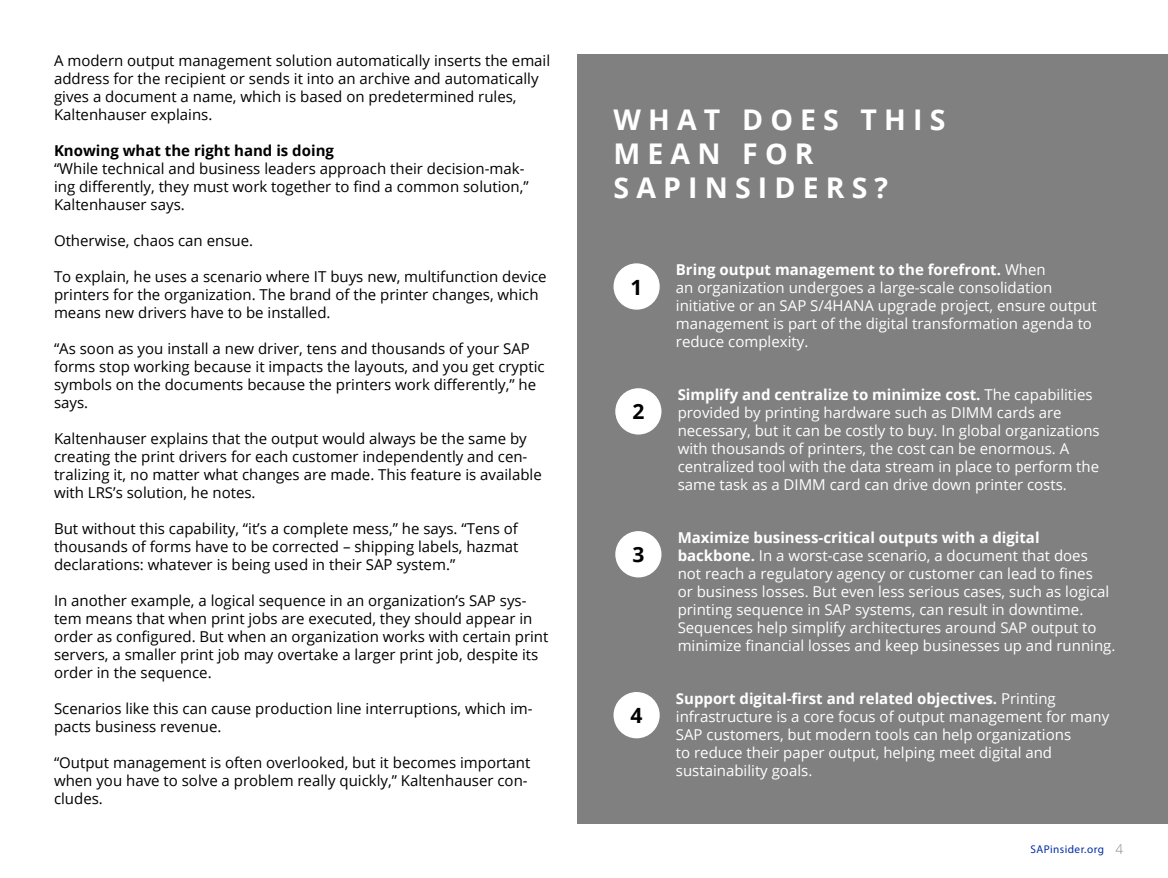
<style>
.page{position:relative;width:1168px;height:878px;background:#fff}
.page>*{position:absolute;margin:0;border:0;box-sizing:border-box;transform-origin:0 0}
.t1{font:700 28.5px/34.2px "Open Sans";letter-spacing:.25em;color:#fff}
.t2{font:700 21px "Open Sans";color:#000}
.t3{font:15px/18px "Open Sans";color:#000}
.t4{font:15px/18px "Open Sans";color:#fff}
.t5{font:700 15px "Open Sans";color:#000}
.t6{font:11.25px "Myriad Pro";letter-spacing:.04em;color:#002ea6}
.s1{font-weight:700}
.s2{font-family:"Open Sans";font-weight:300;font-size:13.5px;color:#808285}
</style>
<div class="page">
<div style="left:577px;top:54px;width:591px;height:770px;background:#808080"></div>
<div style="left:614px;top:264px;width:45px;height:45px;background:#fff;border-radius:50%"></div>
<div style="left:613px;top:263px;width:47px;height:47px;border:2px solid #fff;border-radius:50%"></div>
<div style="left:616px;top:389px;width:45px;height:45px;background:#fff;border-radius:50%"></div>
<div style="left:615px;top:388px;width:46px;height:46px;border:2px solid #fff;border-radius:50%"></div>
<div style="left:616px;top:532px;width:45px;height:44px;background:#fff;border-radius:50%"></div>
<div style="left:615px;top:531px;width:46px;height:46px;border:2px solid #fff;border-radius:50%"></div>
<div style="left:614px;top:692px;width:45px;height:45px;background:#fff;border-radius:50%"></div>
<div style="left:613px;top:692px;width:47px;height:46px;border:2px solid #fff;border-radius:50%"></div>
<p class="t3" style="left:54px;top:51px;width:498px">A modern output management solution automatically inserts the email address for the recipient or sends it into an archive and automatically gives a document a name, which is based on predetermined rules, Kaltenhauser explains.</p>
<p class="t5" style="left:54px;top:139px;width:281px">Knowing what the right hand is doing</p>
<p class="t3" style="left:54px;top:159px;width:476px">“While technical and business leaders approach their decision-mak&shy;ing differently, they must work together to find a common solution,”<br>Kaltenhauser says.</p>
<p class="t3" style="left:54px;top:231px;width:201px">Otherwise, chaos can ensue.</p>
<p class="t3" style="left:54px;top:267px;width:494px">To explain, he uses a scenario where IT buys new, multifunction device printers for the organization. The brand of the printer changes, which means new drivers have to be installed.</p>
<p class="t3" style="left:54px;top:339px;width:492px">“As soon as you install a new driver, tens and thousands of your SAP forms stop working because it impacts the layouts, and you get cryptic symbols on the documents because the printers work differently,” he says.</p>
<p class="t3" style="left:54px;top:429px;width:489px">Kaltenhauser explains that the output would always be the same by creating the print drivers for each customer independently and cen&shy;tralizing it, no matter what changes are made. This feature is available with LRS’s solution, he notes.</p>
<p class="t3" style="left:54px;top:519px;width:466px;text-align:justify">But without this capability, “it’s a complete mess,” he says. “Tens of thousands of forms have to be corrected – shipping labels, hazmat declarations: whatever is being used in their SAP system.”</p>
<p class="t3" style="left:54px;top:591px;width:496px">In another example, a logical sequence in an organization’s SAP sys&shy;tem means that when print jobs are executed, they should appear in order as configured. But when an organization works with certain print servers, a smaller print job may overtake a larger print job, despite its order in the sequence.</p>
<p class="t3" style="left:54px;top:699px;width:480px">Scenarios like this can cause production line interruptions, which im&shy;pacts business revenue.</p>
<p class="t3" style="left:54px;top:753px;width:478px">“Output management is often overlooked, but it becomes important when you have to solve a problem really quickly,” Kaltenhauser con&shy;cludes.</p>
<h1 class="t1" style="left:613px;top:102px;width:333px">WHAT DOES THIS<br>MEAN FOR<br>SAPINSIDERS?</h1>
<h2 class="t2" style="left:630px;top:272px;width:13px">1</h2>
<h2 class="t2" style="left:632px;top:397px;width:13px">2</h2>
<h2 class="t2" style="left:632px;top:540px;width:13px">3</h2>
<h2 class="t2" style="left:630px;top:700px;width:13px">4</h2>
<p class="t4" style="left:676px;top:260px;width:422px"><span class="s1">Bring output management to the forefront.</span> When<br>an organization undergoes a large-scale consolidation initiative or an SAP S/4HANA upgrade project, ensure output management is part of the digital transformation agenda to reduce complexity.</p>
<p class="t4" style="left:678px;top:385px;width:424px"><span class="s1">Simplify and centralize to minimize cost.</span> The capabilities provided by printing hardware such as DIMM cards are necessary, but it can be costly to buy. In global organizations with thousands of printers, the cost can be enormous. A centralized tool with the data stream in place to perform the same task as a DIMM card can drive down printer costs.</p>
<p class="t4" style="left:678px;top:528px;width:439px"><span class="s1">Maximize business-critical outputs with a digital backbone.</span> In a worst-case scenario, a document that does<br>not reach a regulatory agency or customer can lead to fines<br>or business losses. But even less serious cases, such as logical printing sequence in SAP systems, can result in downtime.<br>Sequences help simplify architectures around SAP output to minimize financial losses and keep businesses up and running.</p>
<p class="t4" style="left:676px;top:688px;width:435px"><span class="s1">Support digital-first and related objectives.</span> Printing infrastructure is a core focus of output management for many SAP customers, but modern tools can help organizations<br>to reduce their paper output, helping meet digital and sustainability goals.</p>
<p class="t6" style="left:1030px;top:842px;width:94px">SAPinsider.org <span class="s2">4</span></p>
</div>
